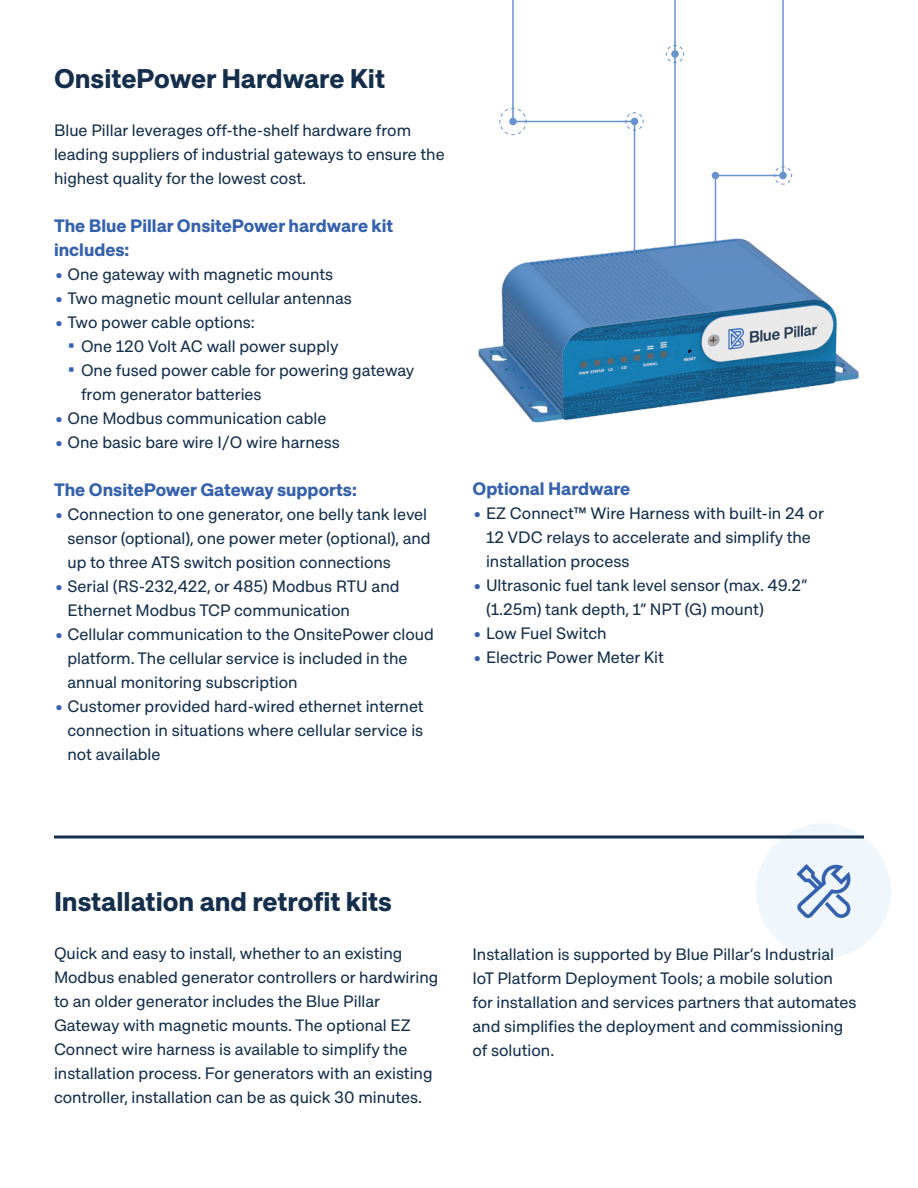
<style>
.page{position:relative;width:918px;height:1188px;background:#fff}
.page>*{position:absolute;margin:0;border:0;box-sizing:border-box;transform-origin:0 0}
.Body_text{font:700 27px "Approach";color:#142e4b}
.Body_text-2{font:700 18px/24px "Approach";color:#3561ae}
.Body_text-3{font:16.5px/24px "Approach";color:#142e4b}
.s1{font-family:"Source Code Pro";font-weight:600;color:#3561ae}
.s2{font-weight:700;font-size:18px;color:#3561ae}
</style>
<div class="page">
<hr style="left:674px;top:0;width:2px;height:264px;background:#6893cc">
<div style="left:756px;top:824px;width:135px;height:134px;background:#f0f7fc;border-radius:50%"></div>
<svg style="left:796px;top:864px;width:55px;height:54px"></svg>
<hr style="left:54px;top:836px;width:810px;height:2px;background:#142e4b">
<img style="left:478px;top:230px;width:381px;height:193px">
<div style="left:712px;top:172px;width:7px;height:7px;background:#6893cc;border-radius:50%"></div>
<svg style="left:666px;top:45px;width:18px;height:18px"></svg>
<svg style="left:714px;top:0;width:78px;height:304px"></svg>
<svg style="left:499px;top:0;width:145px;height:304px"></svg>
<p class="Body_text" style="left:54px;top:61px;width:333px">OnsitePower Hardware Kit</p>
<p class="Body_text-3" style="left:54px;top:117px;width:392px">Blue Pillar leverages off-the-shelf hardware from leading suppliers of industrial gateways to ensure the highest quality for the lowest cost.</p>
<p class="Body_text-2" style="left:54px;top:213px;width:341px">The Blue Pillar OnsitePower hardware kit includes:</p>
<p class="Body_text-3" style="left:54px;top:261px;width:281px"><span class="s1">•</span> One gateway with magnetic mounts</p>
<p class="Body_text-3" style="left:54px;top:285px;width:299px"><span class="s1">•</span> Two magnetic mount cellular antennas</p>
<p class="Body_text-3" style="left:54px;top:309px;width:202px"><span class="s1">•</span> Two power cable options:</p>
<p class="Body_text-3" style="left:68px;top:333px;width:273px"><span class="s2">∙</span> One 120 Volt AC wall power supply</p>
<p class="Body_text-3" style="left:81px;top:357px;width:335px;text-indent:-14px"><span class="s2">∙</span> One fused power cable for powering gateway from generator batteries</p>
<p class="Body_text-3" style="left:54px;top:405px;width:274px"><span class="s1">•</span> One Modbus communication cable</p>
<p class="Body_text-3" style="left:54px;top:429px;width:287px"><span class="s1">•</span> One basic bare wire I/O wire harness</p>
<p class="Body_text-2" style="left:54px;top:477px;width:304px">The OnsitePower Gateway supports:</p>
<p class="Body_text-3" style="left:68px;top:501px;width:365px;text-indent:-14px"><span class="s1">•</span> Connection to one generator, one belly tank level sensor (optional), one power meter (optional), and up to three ATS switch position connections</p>
<p class="Body_text-3" style="left:68px;top:573px;width:334px;text-indent:-14px"><span class="s1">•</span> Serial (RS-232,422, or 485) Modbus RTU and<br>Ethernet Modbus TCP communication</p>
<p class="Body_text-3" style="left:68px;top:621px;width:368px;text-indent:-14px"><span class="s1">•</span> Cellular communication to the OnsitePower cloud platform. The cellular service is included in the annual monitoring subscription</p>
<p class="Body_text-3" style="left:68px;top:693px;width:358px;text-align:justify;text-indent:-14px"><span class="s1">•</span> Customer provided hard-wired ethernet internet connection in situations where cellular service is not available</p>
<p class="Body_text-2" style="left:472px;top:477px;width:159px">Optional Hardware</p>
<p class="Body_text-3" style="left:486px;top:501px;width:340px;text-indent:-14px"><span class="s1">•</span> EZ Connect™ Wire Harness with built-in 24 or<br>12 VDC relays to accelerate and simplify the installation process</p>
<p class="Body_text-3" style="left:486px;top:573px;width:323px;text-indent:-14px"><span class="s1">•</span> Ultrasonic fuel tank level sensor (max. 49.2” (1.25m) tank depth, 1” NPT (G) mount)</p>
<p class="Body_text-3" style="left:472px;top:621px;width:136px"><span class="s1">•</span> Low Fuel Switch</p>
<p class="Body_text-3" style="left:472px;top:645px;width:193px"><span class="s1">•</span> Electric Power Meter Kit</p>
<p class="Body_text" style="left:54px;top:884px;width:340px">Installation and retrofit kits</p>
<p class="Body_text-3" style="left:54px;top:941px;width:386px">Quick and easy to install, whether to an existing Modbus enabled generator controllers or hardwiring to an older generator includes the Blue Pillar Gateway with magnetic mounts. The optional EZ Connect wire harness is available to simplify the installation process. For generators with an existing controller, installation can be as quick 30 minutes.</p>
<p class="Body_text-3" style="left:473px;top:942px;width:386px">Installation is supported by Blue Pillar’s Industrial IoT Platform Deployment Tools; a mobile solution for installation and services partners that automates and simplifies the deployment and commissioning of solution.</p>
</div>
